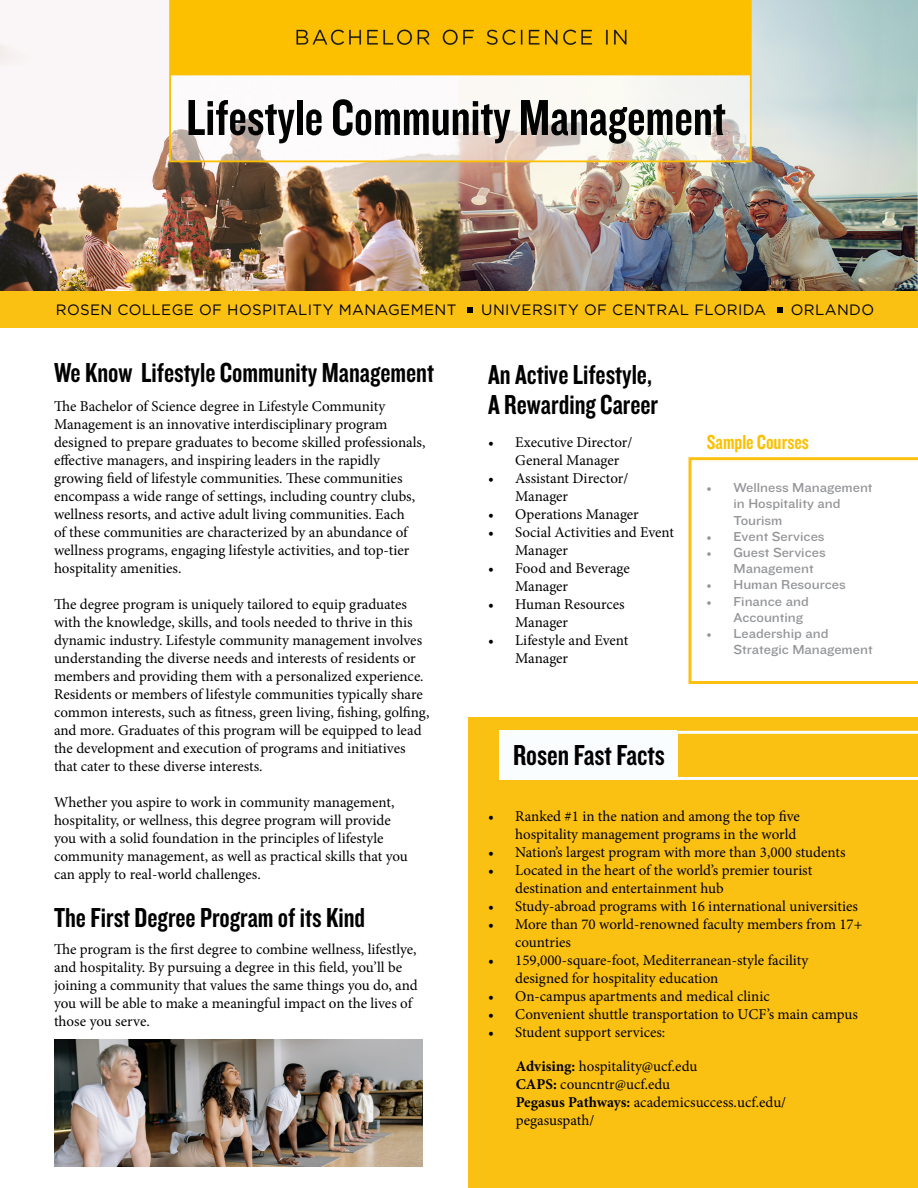
<style>
.page{position:relative;width:918px;height:1188px;background:#fff}
.page>*{position:absolute;margin:0;border:0;box-sizing:border-box;transform-origin:0 0}
.t1{font:52.5px "Knockout 49 Liteweight";color:#000101}
.t2{font:30px "Knockout 49 Liteweight";color:#000}
.t3{font:28.5px/30px "Knockout 49 Liteweight";color:#000}
.t4{font:21px "Knockout 49 Liteweight";color:#fcc000}
.t5{font:15px/18px "Minion Pro";color:#000}
.t6{font:15px "Gotham";letter-spacing:.025em;color:#000101}
.t7{font:13.5px/16.2px "Knockout 32 Junior Cruisewt";color:#939598}
.s1{color:#000}
.s2{font-family:"Minion Pro"}
.s3{font-weight:700}
</style>
<div class="page">
<svg style="left:688px;top:457px;width:230px;height:227px"></svg>
<img style="left:0;top:0;width:918px;height:292px">
<div style="left:468px;top:717px;width:450px;height:471px;background:#fbc112"></div>
<div style="left:500px;top:731px;width:177px;height:49px;background:#fafdff"></div>
<svg style="left:677px;top:731px;width:241px;height:49px"></svg>
<div style="left:0;top:292px;width:918px;height:36px;background:#fbc112"></div>
<svg style="left:467px;top:307px;width:5px;height:6px"></svg>
<svg style="left:777px;top:307px;width:6px;height:6px"></svg>
<img style="left:54px;top:1040px;width:368px;height:127px">
<h1 class="t1" style="left:186px;top:84px;width:541px">Lifestyle Community Management</h1>
<p class="t6" style="left:56px;top:300px;width:402px">ROSEN COLLEGE OF HOSPITALITY <span class="s1">MANAGEMENT</span></p>
<p class="t6" style="left:481px;top:300px;width:286px">UNIVERSITY OF CENTRAL FLORIDA</p>
<p class="t6" style="left:791px;top:300px;width:85px">ORLANDO</p>
<h3 class="t3" style="left:54px;top:356px;width:382px">We Know Lifestyle Community Management</h3>
<h3 class="t3" style="left:488px;top:359px;width:172px">An Active Lifestyle,<br>A Rewarding Career</h3>
<p class="t5" style="left:54px;top:397px;width:373px">The Bachelor of Science degree in Lifestyle Community Management is an innovative interdisciplinary program designed to prepare graduates to become skilled professionals, effective managers, and inspiring leaders in the rapidly growing field of lifestyle communities. These communities encompass a wide range of settings, including country clubs, wellness resorts, and active adult living communities. Each<br>of these communities are characterized by an abundance of wellness programs, engaging lifestyle activities, and top-tier hospitality amenities.</p>
<p class="t5" style="left:54px;top:595px;width:377px">The degree program is uniquely tailored to equip graduates with the knowledge, skills, and tools needed to thrive in this dynamic industry. Lifestyle community management involves understanding the diverse needs and interests of residents or members and providing them with a personalized experience.<br>Residents or members of lifestyle communities typically share common interests, such as fitness, green living, fishing, golfing, and more. Graduates of this program will be equipped to lead the development and execution of programs and initiatives that cater to these diverse interests.</p>
<p class="t5" style="left:54px;top:793px;width:355px">Whether you aspire to work in community management, hospitality, or wellness, this degree program will provide you with a solid foundation in the principles of lifestyle community management, as well as practical skills that you can apply to real-world challenges.</p>
<h3 class="t4" style="left:707px;top:429px;width:104px">Sample Courses</h3>
<p class="t5" style="left:515px;top:433px;width:119px;text-indent:-27px">• Executive Director/<br>General Manager</p>
<p class="t5" style="left:515px;top:469px;width:115px;text-indent:-27px">• Assistant Director/<br>Manager</p>
<p class="t5" style="left:488px;top:505px;width:152px">• Operations Manager</p>
<p class="t5" style="left:515px;top:523px;width:160px;text-indent:-27px">• Social Activities and Event<br>Manager</p>
<p class="t5" style="left:515px;top:559px;width:116px;text-indent:-27px">• Food and Beverage<br>Manager</p>
<p class="t5" style="left:515px;top:595px;width:111px;text-indent:-27px">• Human Resources<br>Manager</p>
<p class="t5" style="left:515px;top:631px;width:115px;text-indent:-27px">• Lifestyle and Event<br>Manager</p>
<p class="t7" style="left:734px;top:479px;width:141px;text-indent:-27px"><span class="s2">•</span> Wellness Management in Hospitality and<br>Tourism</p>
<p class="t7" style="left:706px;top:528px;width:120px"><span class="s2">•</span> Event Services</p>
<p class="t7" style="left:734px;top:544px;width:94px;text-indent:-27px"><span class="s2">•</span> Guest Services<br>Management</p>
<p class="t7" style="left:706px;top:576px;width:141px"><span class="s2">•</span> Human Resources</p>
<p class="t7" style="left:734px;top:592px;width:77px;text-indent:-27px"><span class="s2">•</span> Finance and<br>Accounting</p>
<p class="t7" style="left:734px;top:625px;width:141px;text-indent:-27px"><span class="s2">•</span> Leadership and<br>Strategic Management</p>
<h2 class="t2" style="left:513px;top:736px;width:154px">Rosen Fast Facts</h2>
<p class="t5" style="left:488px;top:808px;width:313px;text-align:right">• Ranked #1 in the nation and among the top five hospitality management programs in the world</p>
<p class="t5" style="left:488px;top:844px;width:359px">• Nation’s largest program with more than 3,000 students</p>
<p class="t5" style="left:515px;top:862px;width:299px;text-indent:-27px">• Located in the heart of the world’s premier tourist destination and entertainment hub</p>
<p class="t5" style="left:488px;top:898px;width:371px">• Study-abroad programs with 16 international universities</p>
<p class="t5" style="left:515px;top:916px;width:349px;text-indent:-27px">• More than 70 world-renowned faculty members from 17+ countries</p>
<p class="t5" style="left:515px;top:952px;width:295px;text-indent:-27px">• 159,000-square-foot, Mediterranean-style facility designed for hospitality education</p>
<p class="t5" style="left:488px;top:988px;width:283px">• On-campus apartments and medical clinic</p>
<p class="t5" style="left:488px;top:1006px;width:371px">• Convenient shuttle transportation to UCF’s main campus</p>
<p class="t5" style="left:488px;top:1024px;width:179px">• Student support services:</p>
<h3 class="t3" style="left:54px;top:902px;width:313px">The First Degree Program of its Kind</h3>
<p class="t5" style="left:54px;top:940px;width:365px">The program is the first degree to combine wellness, lifestlye, and hospitality. By pursuing a degree in this field, you’ll be joining a community that values the same things you do, and you will be able to make a meaningful impact on the lives of those you serve.</p>
<p class="t5" style="left:516px;top:1058px;width:272px"><span class="s3">Advising:</span> hospitality@ucf.edu<br><span class="s3">CAPS:</span> councntr@ucf.edu<br><span class="s3">Pegasus Pathways:</span> academicsuccess.ucf.edu/ pegasuspath/</p>
</div>
